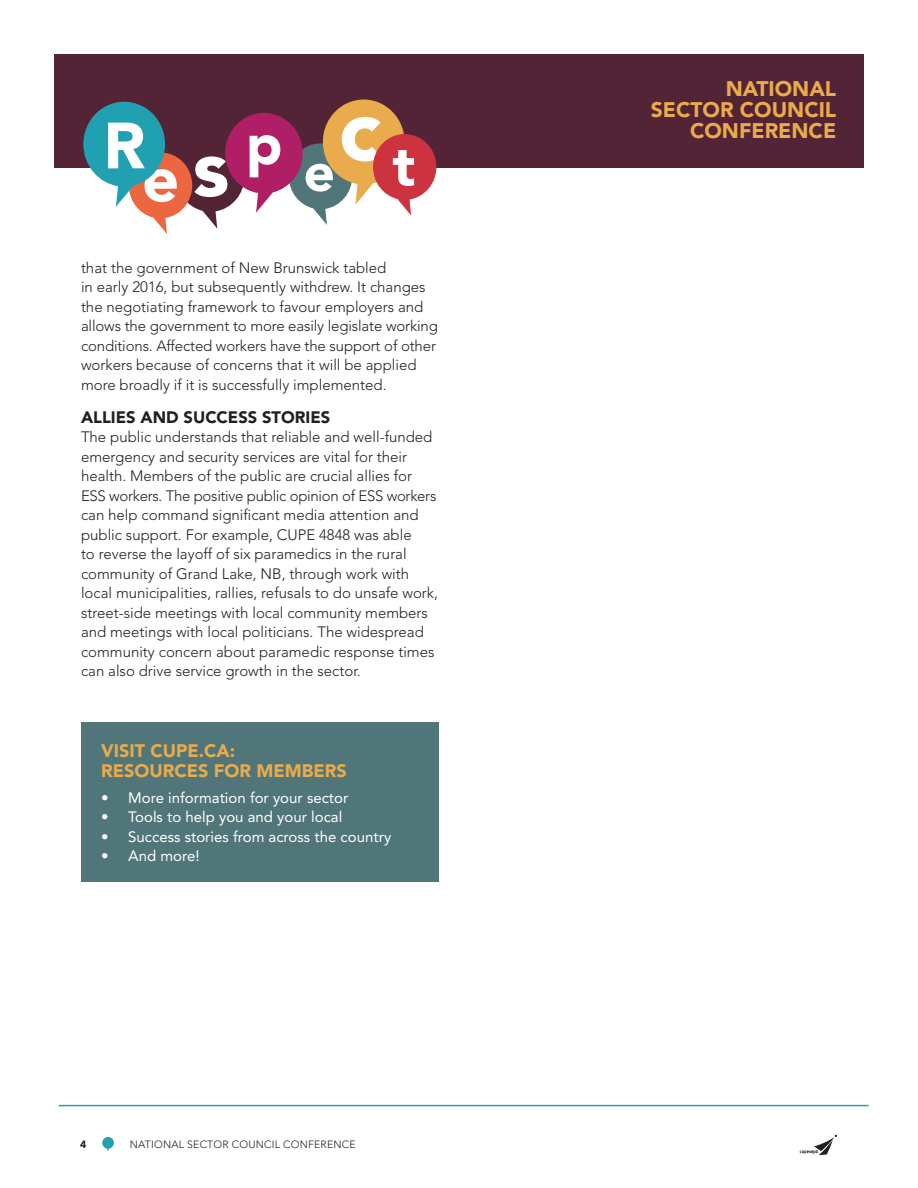
<style>
.page{position:relative;width:918px;height:1188px;background:#fff}
.page>*{position:absolute;margin:0;border:0;box-sizing:border-box;transform-origin:0 0}
.t1{font:900 21px/21px "Avenir";color:#e9ab4c;text-align:right}
.Copy{font:900 18px/19.5px "Avenir";color:#e9ab4c}
.Sub2{font:900 16.5px "Avenir";color:#231f20}
.Copy-2{font:300 15px/19.5px "Avenir";color:#231f20}
.Bullets{font:15px "Avenir";color:#fff}
.Main_copy{font:300 10.5px "Avenir";letter-spacing:.02em;color:#231f20}
.Main_copy-2{font:900 10.5px "Avenir";color:#231f20}
</style>
<div class="page">
<div style="left:54px;top:54px;width:810px;height:113px;background:#532336"></div>
<svg style="left:83px;top:100px;width:353px;height:134px"></svg>
<div style="left:81px;top:723px;width:358px;height:159px;background:#507679"></div>
<svg style="left:102px;top:1137px;width:12px;height:14px"></svg>
<hr style="left:59px;top:1105px;width:810px;height:1px;background:#21a0b1">
<svg style="left:800px;top:1135px;width:37px;height:20px"></svg>
<p class="Copy-2" style="left:81px;top:258px;width:358px">that the government of New Brunswick tabled<br>in early 2016, but subsequently withdrew. It changes the negotiating framework to favour employers and allows the government to more easily legislate working conditions. Affected workers have the support of other workers because of concerns that it will be applied more broadly if it is successfully implemented.</p>
<p class="Sub2" style="left:81px;top:407px;width:251px">ALLIES AND SUCCESS STORIES</p>
<p class="Copy-2" style="left:81px;top:427px;width:359px">The public understands that reliable and well-funded emergency and security services are vital for their health. Members of the public are crucial allies for ESS workers. The positive public opinion of ESS workers can help command significant media attention and public support. For example, CUPE 4848 was able<br>to reverse the layoff of six paramedics in the rural community of Grand Lake, NB, through work with local municipalities, rallies, refusals to do unsafe work, street-side meetings with local community members and meetings with local politicians. The widespread community concern about paramedic response times can also drive service growth in the sector.</p>
<p class="Copy" style="left:101px;top:741px;width:247px">VISIT CUPE.CA:<br>RESOURCES FOR MEMBERS</p>
<p class="Bullets" style="left:101px;top:789px;width:249px">• More information for your sector</p>
<p class="Bullets" style="left:101px;top:808px;width:243px">• Tools to help you and your local</p>
<p class="Bullets" style="left:101px;top:828px;width:292px">• Success stories from across the country</p>
<p class="Bullets" style="left:101px;top:847px;width:100px">• And more!</p>
<p class="Main_copy-2" style="left:80px;top:1138px;width:8px">4</p>
<p class="Main_copy" style="left:130px;top:1139px;width:227px">NATIONAL SECTOR COUNCIL CONFERENCE</p>
<p class="t1" style="left:651px;top:78px;width:187px">NATIONAL<br>SECTOR COUNCIL<br>CONFERENCE</p>
</div>
